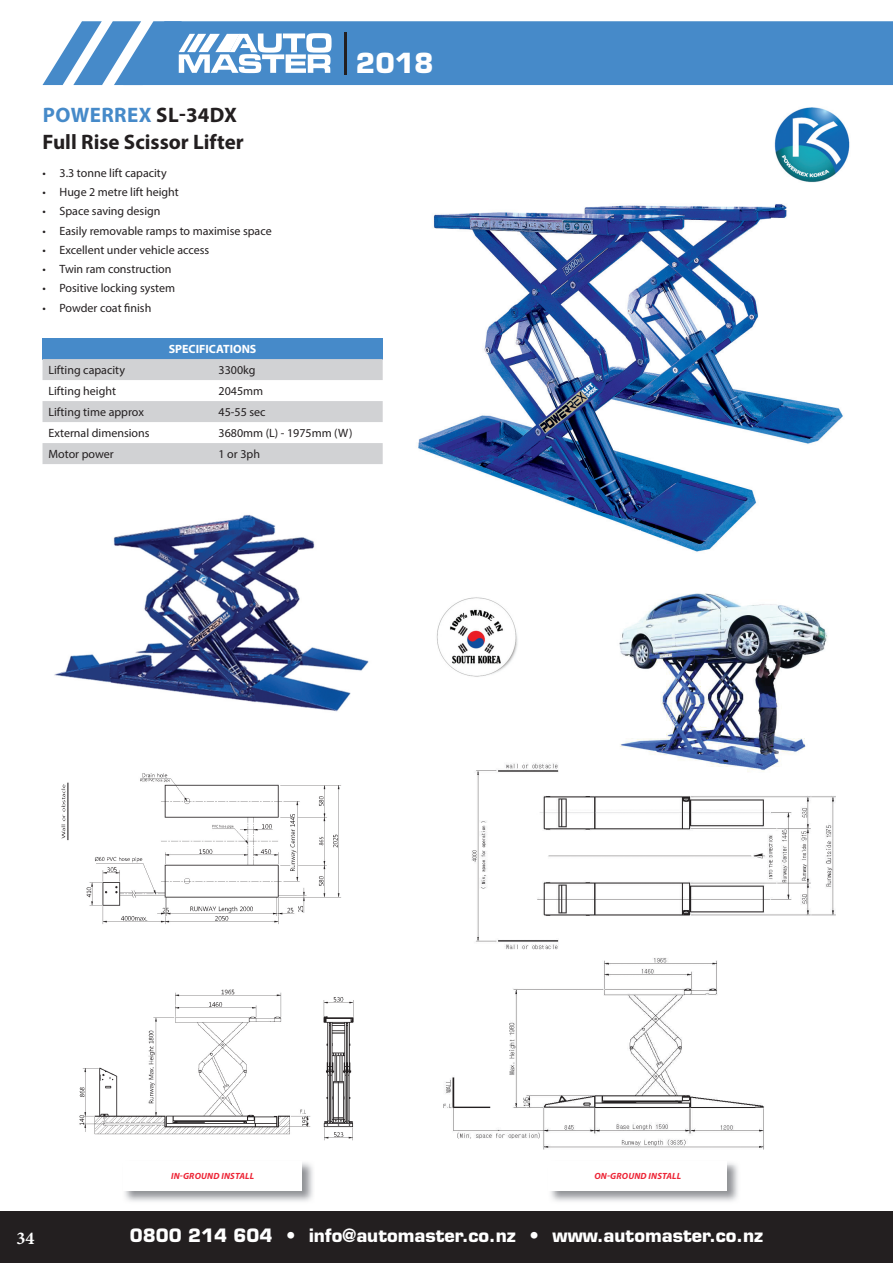
<style>
.page{position:relative;width:893px;height:1263px;background:#fff}
.page>*{position:absolute;margin:0;border:0;box-sizing:border-box;transform-origin:0 0}
.t1{font:700 27px "Eurostile LT Std";color:#fff}
.t2{font:700 21px/27px "Myriad Pro";color:#231f20}
.t3{font:700 18px "Eurostile LT Std";color:#fff}
.t4{font:700 18px "Minion Pro";color:#fff}
.t5{font:12px "Myriad Pro";color:#231f20}
.t6{font:700 12px "Myriad Pro";color:#fff}
.t7{font:italic 700 9px "Myriad Pro";letter-spacing:.02em;color:#ed2536}
.s1{color:#468ac9}
</style>
<div class="page">
<div style="left:332px;top:21px;width:561px;height:64px;background:#468ac9"></div>
<div style="left:0;top:1212px;width:893px;height:51px;background:#231f20"></div>
<hr style="left:344px;top:32px;width:3px;height:42px;background:#231f20">
<svg style="left:43px;top:21px;width:289px;height:64px"></svg>
<img style="left:61px;top:773px;width:293px;height:368px">
<img style="left:443px;top:763px;width:393px;height:387px">
<img style="left:418px;top:204px;width:425px;height:348px">
<div style="left:43px;top:338px;width:340px;height:21px;background:#468ac9"></div>
<svg style="left:43px;top:359px;width:340px;height:105px"></svg>
<img style="left:774px;top:107px;width:76px;height:76px">
<img style="left:436px;top:597px;width:82px;height:80px">
<img style="left:54px;top:514px;width:315px;height:198px">
<img style="left:615px;top:593px;width:216px;height:180px">
<img style="left:124px;top:1162px;width:189px;height:40px">
<div style="left:123px;top:1161px;width:179px;height:30px;background:#fff"></div>
<img style="left:550px;top:1163px;width:188px;height:39px">
<div style="left:549px;top:1161px;width:178px;height:30px;background:#fff"></div>
<h1 class="t1" style="left:356px;top:53px;width:79px">2018</h1>
<h2 class="t2" style="left:43px;top:103px;width:203px"><span class="s1">POWERREX</span> SL-34DX<br>Full Rise Scissor Lifter</h2>
<p class="t5" style="left:43px;top:168px;width:126px">• 3.3 tonne lift capacity</p>
<p class="t5" style="left:43px;top:187px;width:138px">• Huge 2 metre lift height</p>
<p class="t5" style="left:43px;top:207px;width:119px">• Space saving design</p>
<p class="t5" style="left:43px;top:226px;width:231px">• Easily removable ramps to maximise space</p>
<p class="t5" style="left:43px;top:245px;width:168px">• Excellent under vehicle access</p>
<p class="t5" style="left:43px;top:264px;width:130px">• Twin ram construction</p>
<p class="t5" style="left:43px;top:284px;width:134px">• Positive locking system</p>
<p class="t5" style="left:43px;top:303px;width:110px">• Powder coat finish</p>
<p class="t6" style="left:169px;top:344px;width:89px">SPECIFICATIONS</p>
<p class="t5" style="left:49px;top:365px;width:78px">Lifting capacity</p>
<p class="t5" style="left:219px;top:365px;width:38px">3300kg</p>
<p class="t5" style="left:49px;top:386px;width:69px">Lifting height</p>
<p class="t5" style="left:219px;top:386px;width:46px">2045mm</p>
<p class="t5" style="left:49px;top:407px;width:97px">Lifting time approx</p>
<p class="t5" style="left:219px;top:407px;width:48px">45-55 sec</p>
<p class="t5" style="left:49px;top:428px;width:103px">External dimensions</p>
<p class="t5" style="left:219px;top:428px;width:135px">3680mm (L) - 1975mm (W)</p>
<p class="t5" style="left:49px;top:449px;width:67px">Motor power</p>
<p class="t5" style="left:219px;top:449px;width:43px">1 or 3ph</p>
<h3 class="t4" style="left:16px;top:1231px;width:20px">34</h3>
<p class="t7" style="left:171px;top:1173px;width:84px">IN-GROUND INSTALL</p>
<p class="t7" style="left:594px;top:1173px;width:88px">ON-GROUND INSTALL</p>
<h3 class="t3" style="left:130px;top:1228px;width:635px">0800 214 604 • info@automaster.co.nz • www.automaster.co.nz</h3>
</div>
